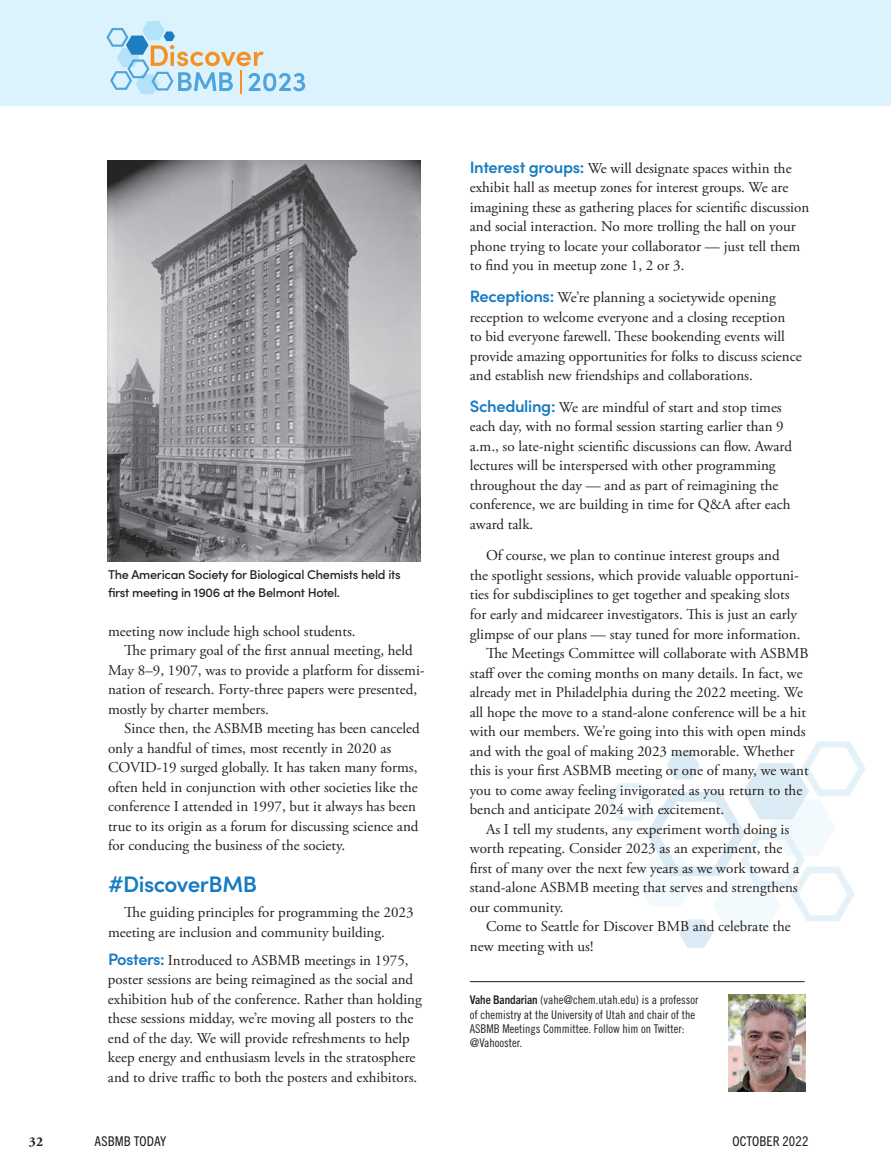
<style>
.page{position:relative;width:891px;height:1175px;background:#fff}
.page>*{position:absolute;margin:0;border:0;box-sizing:border-box;transform-origin:0 0}
.DB23_subhead_blue{font:600 22.5px "Sofia Pro";letter-spacing:-.02em;color:#177bc1}
.Award_text{font:15px/19.5px "Adobe Garamond Pro";color:#231f20}
.t1{font:condensed 13.5px "Trade Gothic Next LT Pro";letter-spacing:.01em;color:#231f20}
.t2{font:700 13.5px "Adobe Garamond Pro";color:#231f20}
.captions{font:500 12.75px/18px "Sofia Pro";letter-spacing:-.02em;color:#231f20}
.Bio_box_text{font:12px/14.4px "Trade Gothic LT Pro Cn 18";color:#231f20}
.s1{font-family:"Sofia Pro";font-weight:600;font-size:16.5px;color:#177bc1}
.s2{font-family:"Trade Gothic Next LT Pro";font-weight:700;font-stretch:condensed}
</style>
<div class="page">
<img style="left:608px;top:741px;width:258px;height:207px">
<div style="left:0;top:0;width:891px;height:106px;background:#dcf2fc"></div>
<svg style="left:106px;top:21px;width:199px;height:73px"></svg>
<hr style="left:470px;top:981px;width:335px;height:1px;background:#231f20">
<img style="left:729px;top:995px;width:76px;height:96px">
<img style="left:107px;top:161px;width:313px;height:400px">
<p class="captions" style="left:108px;top:565px;width:294px">The American Society for Biological Chemists held its first meeting in 1906 at the Belmont Hotel.</p>
<p class="Award_text" style="left:108px;top:622px;width:249px">meeting now include high school students.</p>
<p class="Award_text" style="left:108px;top:641px;width:318px;text-indent:16px">The primary goal of the first annual meeting, held May 8–9, 1907, was to provide a platform for dissemi&shy;nation of research. Forty-three papers were presented, mostly by charter members.</p>
<p class="Award_text" style="left:108px;top:719px;width:313px;text-indent:16px">Since then, the ASBMB meeting has been canceled only a handful of times, most recently in 2020 as COVID-19 surged globally. It has taken many forms, often held in conjunction with other societies like the conference I attended in 1997, but it always has been true to its origin as a forum for discussing science and for conducing the business of the society.</p>
<p class="DB23_subhead_blue" style="left:108px;top:867px;width:151px">#DiscoverBMB</p>
<p class="Award_text" style="left:108px;top:903px;width:307px;text-indent:16px">The guiding principles for programming the 2023 meeting are inclusion and community building.</p>
<p class="Award_text" style="left:108px;top:951px;width:315px"><span class="s1">Posters:</span> Introduced to ASBMB meetings in 1975, poster sessions are being reimagined as the social and exhibition hub of the conference. Rather than holding these sessions midday, we’re moving all posters to the end of the day. We will provide refreshments to help keep energy and enthusiasm levels in the stratosphere and to drive traffic to both the posters and exhibitors.</p>
<p class="Award_text" style="left:470px;top:159px;width:341px"><span class="s1">Interest groups:</span> We will designate spaces within the exhibit hall as meetup zones for interest groups. We are imagining these as gathering places for scientific discussion and social interaction. No more trolling the hall on your phone trying to locate your collaborator — just tell them to find you in meetup zone 1, 2 or 3.</p>
<p class="Award_text" style="left:470px;top:288px;width:333px"><span class="s1">Receptions:</span> We’re planning a societywide opening reception to welcome everyone and a closing reception<br>to bid everyone farewell. These bookending events will provide amazing opportunities for folks to discuss science and establish new friendships and collaborations.</p>
<p class="Award_text" style="left:470px;top:398px;width:324px"><span class="s1">Scheduling:</span> We are mindful of start and stop times each day, with no formal session starting earlier than 9 a.m., so late-night scientific discussions can flow. Award lectures will be interspersed with other programming throughout the day — and as part of reimagining the conference, we are building in time for Q&amp;A after each award talk.</p>
<p class="Award_text" style="left:470px;top:546px;width:332px;text-indent:16px">Of course, we plan to continue interest groups and the spotlight sessions, which provide valuable opportuni&shy;ties for subdisciplines to get together and speaking slots for early and midcareer investigators. This is just an early glimpse of our plans — stay tuned for more information.</p>
<p class="Award_text" style="left:470px;top:644px;width:340px;text-indent:16px">The Meetings Committee will collaborate with ASBMB staff over the coming months on many details. In fact, we already met in Philadelphia during the 2022 meeting. We all hope the move to a stand-alone conference will be a hit with our members. We’re going into this with open minds and with the goal of making 2023 memorable. Whether this is your first ASBMB meeting or one of many, we want you to come away feeling invigorated as you return to the bench and anticipate 2024 with excitement.</p>
<p class="Award_text" style="left:470px;top:819px;width:331px;text-indent:16px">As I tell my students, any experiment worth doing is worth repeating. Consider 2023 as an experiment, the first of many over the next few years as we work toward a stand-alone ASBMB meeting that serves and strengthens our community.</p>
<p class="Award_text" style="left:470px;top:917px;width:323px;text-indent:16px">Come to Seattle for Discover BMB and celebrate the new meeting with us!</p>
<p class="Bio_box_text" style="left:470px;top:992px;width:230px"><span class="s2">Vahe Bandarian</span> (vahe@chem.utah.edu) is a professor of chemistry at the University of Utah and chair of the ASBMB Meetings Committee. Follow him on Twitter: @Vahooster.</p>
<p class="t2" style="left:29px;top:1133px;width:16px">32</p>
<p class="t1" style="left:94px;top:1131px;width:73px">ASBMB TODAY</p>
<p class="t1" style="left:732px;top:1131px;width:78px">OCTOBER 2022</p>
</div>
